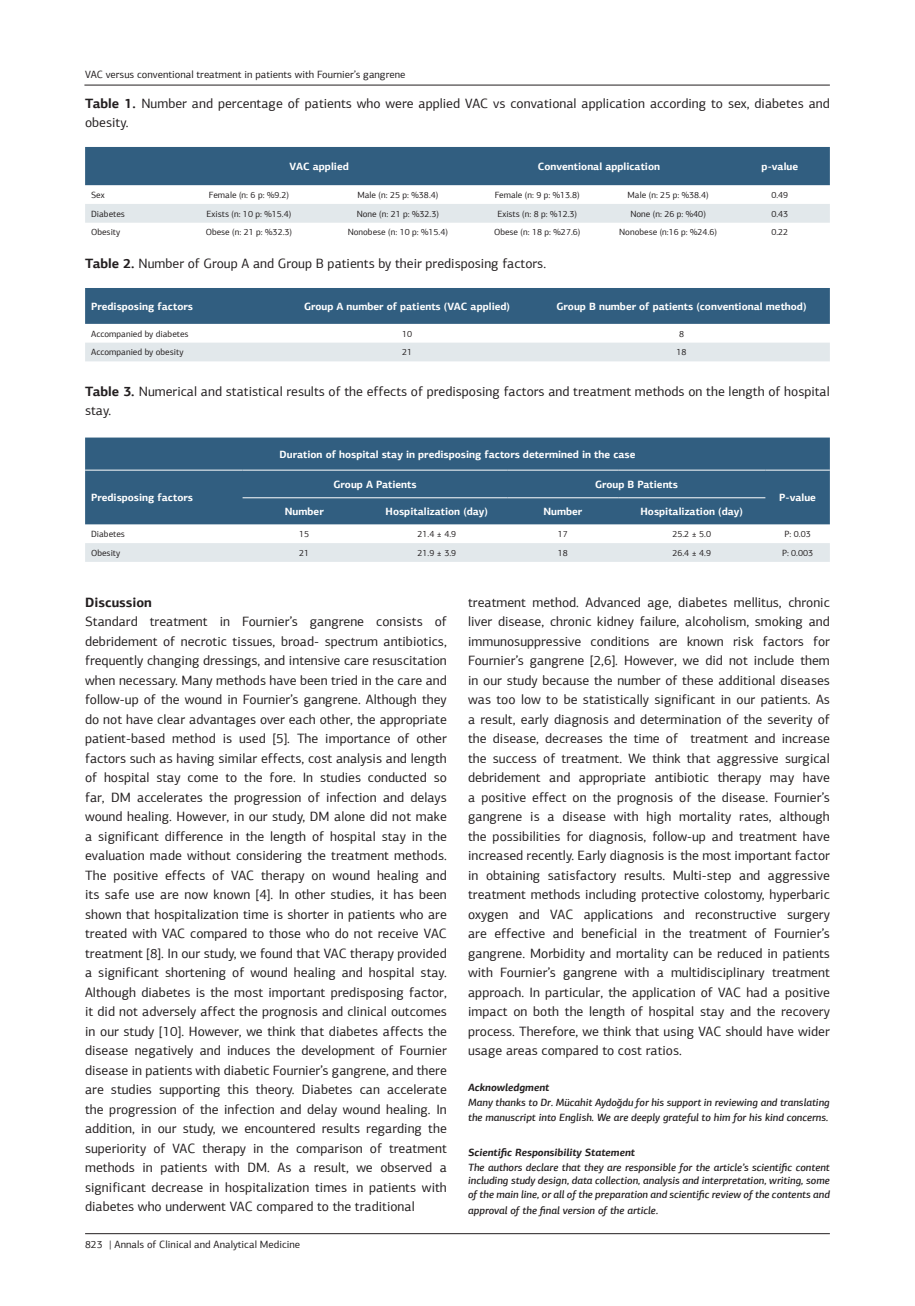
<style>
.page{position:relative;width:915px;height:1306px;background:#fff}
.page>*{position:absolute;margin:0;border:0;box-sizing:border-box;transform-origin:0 0}
.t1{font:13.5px/19.5px "PF Agora Sans Pro";color:#231f20;text-align:justify}
.t2{font:700 13.5px "PF Agora Sans Pro";color:#231f20}
.t3{font:italic 500 10.5px/13.5px "PF Agora Sans Pro";color:#231f20}
.t4{font:700 10.5px "PF Agora Sans Pro";color:#fff}
.t5{font:10.5px "PF Agora Sans Pro";color:#231f20}
.t6{font:italic 700 10.5px "PF Agora Sans Pro";color:#231f20}
.t7{font:9px "PF Agora Sans Pro";color:#231f20}
.s1{font-weight:700}
</style>
<div class="page">
<hr style="left:85px;top:1233px;width:744px;height:1px;background:#231f20">
<hr style="left:84px;top:85px;width:745px;height:1px;background:#231f20">
<div style="left:85px;top:437px;width:744px;height:87px;background:#315e80"></div>
<div style="left:85px;top:543px;width:744px;height:19px;background:#e2e8eb"></div>
<hr style="left:85px;top:470px;width:157px;height:1px;background:#fff">
<hr style="left:242px;top:470px;width:124px;height:1px;background:#fff">
<hr style="left:366px;top:470px;width:141px;height:1px;background:#fff">
<hr style="left:507px;top:470px;width:111px;height:1px;background:#fff">
<hr style="left:618px;top:470px;width:147px;height:1px;background:#fff">
<hr style="left:765px;top:470px;width:64px;height:1px;background:#fff">
<hr style="left:242px;top:497px;width:124px;height:1px;background:#fff">
<hr style="left:366px;top:497px;width:141px;height:1px;background:#fff">
<hr style="left:507px;top:497px;width:111px;height:1px;background:#fff">
<hr style="left:618px;top:497px;width:147px;height:1px;background:#fff">
<div style="left:85px;top:147px;width:744px;height:38px;background:#315e80"></div>
<div style="left:85px;top:204px;width:744px;height:19px;background:#e2e8eb"></div>
<div style="left:85px;top:288px;width:744px;height:36px;background:#315e80"></div>
<div style="left:85px;top:342px;width:744px;height:19px;background:#e2e8eb"></div>
<p class="t5" style="left:85px;top:68px;width:322px">VAC versus conventional treatment in patients with Fournier’s gangrene</p>
<p class="t1" style="left:85px;top:94px;width:746px"><span class="s1">Table 1.</span> Number and percentage of patients who were applied VAC vs convational application according to sex, diabetes and obesity.</p>
<p class="t4" style="left:289px;top:160px;width:61px">VAC applied</p>
<p class="t4" style="left:537px;top:160px;width:124px">Conventional application</p>
<p class="t4" style="left:761px;top:160px;width:38px">p-value</p>
<p class="t7" style="left:91px;top:189px;width:15px">Sex</p>
<p class="t7" style="left:209px;top:189px;width:81px">Female (n: 6 p: %9.2)</p>
<p class="t7" style="left:357px;top:189px;width:83px">Male (n: 25 p: %38.4)</p>
<p class="t7" style="left:494px;top:189px;width:86px">Female (n: 9 p: %13.8)</p>
<p class="t7" style="left:627px;top:189px;width:83px">Male (n: 25 p: %38.4)</p>
<p class="t7" style="left:771px;top:189px;width:18px">0.49</p>
<p class="t7" style="left:91px;top:208px;width:35px">Diabetes</p>
<p class="t7" style="left:206px;top:208px;width:86px">Exists (n: 10 p: %15.4)</p>
<p class="t7" style="left:356px;top:208px;width:84px">None (n: 21 p: %32.3)</p>
<p class="t7" style="left:497px;top:208px;width:81px">Exists (n: 8 p: %12.3)</p>
<p class="t7" style="left:630px;top:208px;width:77px">None (n: 26 p: %40)</p>
<p class="t7" style="left:771px;top:208px;width:18px">0.43</p>
<p class="t7" style="left:91px;top:227px;width:31px">Obesity</p>
<p class="t7" style="left:206px;top:227px;width:88px">Obese (n: 21 p: %32.3)</p>
<p class="t7" style="left:347px;top:227px;width:102px">Nonobese (n: 10 p: %15.4)</p>
<p class="t7" style="left:494px;top:227px;width:88px">Obese (n: 18 p: %27.6)</p>
<p class="t7" style="left:619px;top:227px;width:99px">Nonobese (n:16 p: %24.6)</p>
<p class="t7" style="left:771px;top:227px;width:18px">0.22</p>
<p class="t1" style="left:85px;top:254px;width:462px"><span class="s1">Table 2.</span> Number of Group A and Group B patients by their predisposing factors.</p>
<p class="t4" style="left:91px;top:299px;width:103px">Predisposing factors</p>
<p class="t4" style="left:304px;top:299px;width:207px">Group A number of patients (VAC applied)</p>
<p class="t4" style="left:556px;top:299px;width:251px">Group B number of patients (conventional method)</p>
<p class="t7" style="left:91px;top:328px;width:99px">Accompanied by diabetes</p>
<p class="t7" style="left:402px;top:328px;width:12px">10</p>
<p class="t7" style="left:678px;top:328px;width:7px">8</p>
<p class="t7" style="left:91px;top:347px;width:94px">Accompanied by obesity</p>
<p class="t7" style="left:402px;top:347px;width:12px">21</p>
<p class="t7" style="left:676px;top:347px;width:12px">18</p>
<p class="t1" style="left:85px;top:381px;width:746px"><span class="s1">Table 3.</span> Numerical and statistical results of the effects of predisposing factors and treatment methods on the length of hospital stay.</p>
<p class="t4" style="left:279px;top:447px;width:357px">Duration of hospital stay in predisposing factors determined in the case</p>
<p class="t4" style="left:91px;top:491px;width:103px">Predisposing factors</p>
<p class="t4" style="left:333px;top:477px;width:84px">Group A Patients</p>
<p class="t4" style="left:595px;top:477px;width:84px">Group B Patients</p>
<p class="t4" style="left:779px;top:491px;width:38px">P-value</p>
<p class="t4" style="left:285px;top:505px;width:40px">Number</p>
<p class="t4" style="left:385px;top:505px;width:104px">Hospitalization (day)</p>
<p class="t4" style="left:543px;top:505px;width:40px">Number</p>
<p class="t4" style="left:640px;top:505px;width:104px">Hospitalization (day)</p>
<p class="t7" style="left:91px;top:528px;width:35px">Diabetes</p>
<p class="t7" style="left:299px;top:528px;width:12px">15</p>
<p class="t7" style="left:417px;top:528px;width:40px">21.4 ± 4.9</p>
<p class="t7" style="left:557px;top:528px;width:12px">17</p>
<p class="t7" style="left:672px;top:528px;width:40px">25.2 ± 5.0</p>
<p class="t7" style="left:784px;top:528px;width:28px">P: 0.03</p>
<p class="t7" style="left:91px;top:547px;width:31px">Obesity</p>
<p class="t7" style="left:299px;top:547px;width:12px">21</p>
<p class="t7" style="left:417px;top:547px;width:40px">21.9 ± 3.9</p>
<p class="t7" style="left:557px;top:547px;width:12px">18</p>
<p class="t7" style="left:672px;top:547px;width:40px">26.4 ± 4.9</p>
<p class="t7" style="left:781px;top:547px;width:33px">P: 0.003</p>
<p class="t2" style="left:85px;top:593px;width:68px">Discussion</p>
<p class="t1" style="left:85px;top:611px;width:363px">Standard treatment in Fournier’s gangrene consists of debridement of necrotic tissues, broad- spectrum antibiotics, frequently changing dressings, and intensive care resuscitation when necessary. Many methods have been tried in the care and follow-up of the wound in Fournier’s gangrene. Although they do not have clear advantages over each other, the appropriate patient-based method is used [5]. The importance of other factors such as having similar effects, cost analysis and length of hospital stay come to the fore. In studies conducted so far, DM accelerates the progression of infection and delays wound healing. However, in our study, DM alone did not make a significant difference in the length of hospital stay in the evaluation made without considering the treatment methods.<br>The positive effects of VAC therapy on wound healing and its safe use are now known [4]. In other studies, it has been shown that hospitalization time is shorter in patients who are treated with VAC compared to those who do not receive VAC treatment [8]. In our study, we found that VAC therapy provided a significant shortening of wound healing and hospital stay.<br>Although diabetes is the most important predisposing factor, it did not adversely affect the prognosis and clinical outcomes in our study [10]. However, we think that diabetes affects the disease negatively and induces the development of Fournier disease in patients with diabetic Fournier’s gangrene, and there are studies supporting this theory. Diabetes can accelerate the progression of the infection and delay wound healing. In addition, in our study, we encountered results regarding the superiority of VAC therapy in the comparison of treatment methods in patients with DM. As a result, we observed a significant decrease in hospitalization times in patients with diabetes who underwent VAC compared to the traditional</p>
<p class="t5" style="left:85px;top:1238px;width:19px">823</p>
<p class="t5" style="left:109px;top:1238px;width:192px">| Annals of Clinical and Analytical Medicine</p>
<p class="t1" style="left:468px;top:592px;width:363px">treatment method. Advanced age, diabetes mellitus, chronic liver disease, chronic kidney failure, alcoholism, smoking and immunosuppressive conditions are known risk factors for Fournier’s gangrene [2,6]. However, we did not include them in our study because the number of these additional diseases was too low to be statistically significant in our patients. As a result, early diagnosis and determination of the severity of the disease, decreases the time of treatment and increase the success of treatment. We think that aggressive surgical debridement and appropriate antibiotic therapy may have a positive effect on the prognosis of the disease. Fournier’s gangrene is a disease with high mortality rates, although the possibilities for diagnosis, follow-up and treatment have increased recently. Early diagnosis is the most important factor in obtaining satisfactory results. Multi-step and aggressive treatment methods including protective colostomy, hyperbaric oxygen and VAC applications and reconstructive surgery are effective and beneficial in the treatment of Fournier’s gangrene. Morbidity and mortality can be reduced in patients with Fournier’s gangrene with a multidisciplinary treatment approach. In particular, the application of VAC had a positive impact on both the length of hospital stay and the recovery process. Therefore, we think that using VAC should have wider usage areas compared to cost ratios.</p>
<p class="t6" style="left:468px;top:1080px;width:83px">Acknowledgment</p>
<p class="t3" style="left:468px;top:1095px;width:363px;line-height:15px">Many thanks to Dr. Mücahit Aydoğdu for his support in reviewing and translating the manuscript into English. We are deeply grateful to him for his kind concerns.</p>
<p class="t6" style="left:468px;top:1145px;width:168px">Scientific Responsibility Statement</p>
<p class="t3" style="left:468px;top:1160px;width:363px;text-align:justify">The authors declare that they are responsible for the article’s scientific content including study design, data collection, analysis and interpretation, writing, some of the main line, or all of the preparation and scientific review of the contents and</p>
<p class="t3" style="left:468px;top:1203px;width:192px">approval of the final version of the article.</p>
</div>
